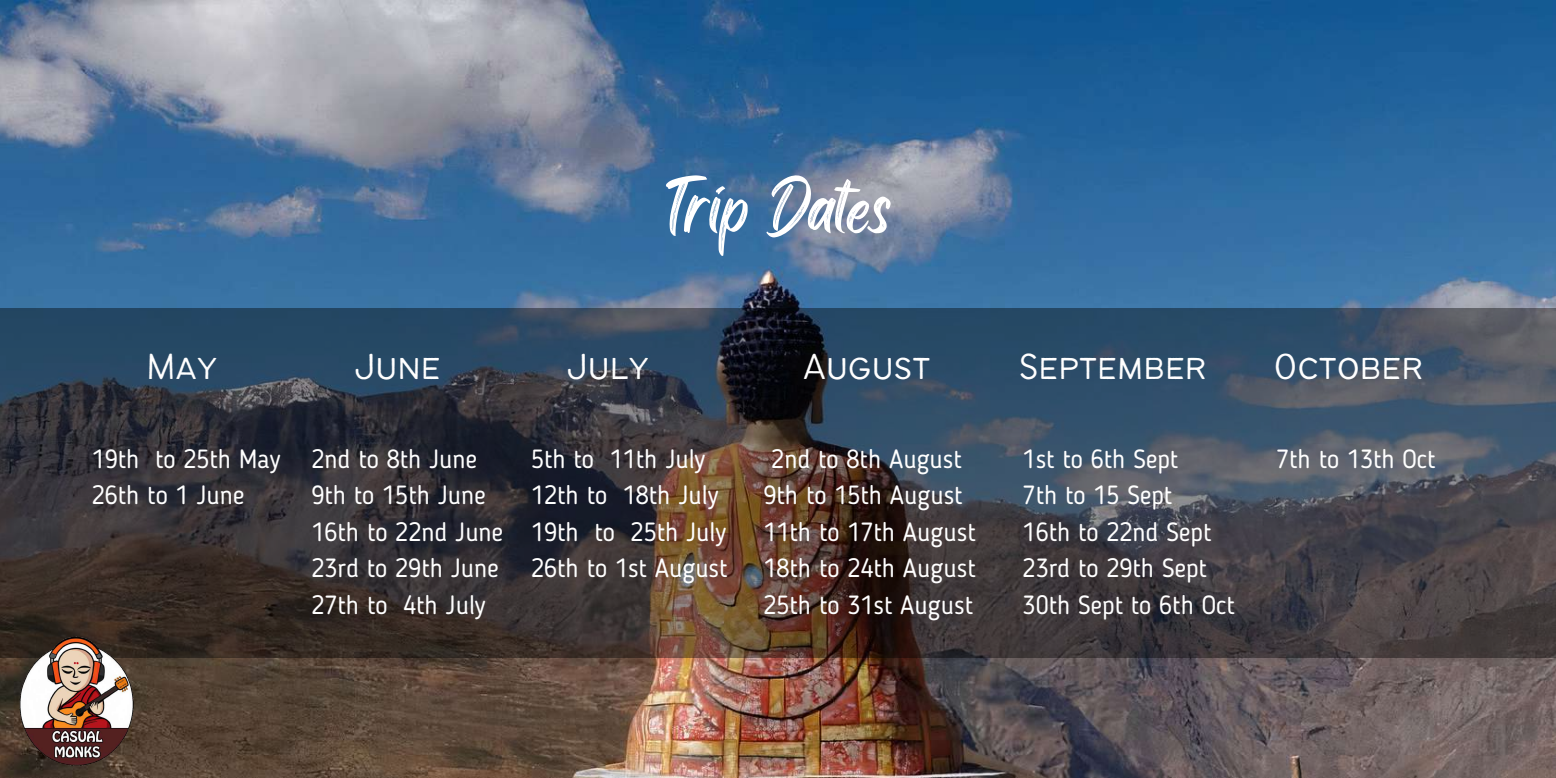
<style>
.page{position:relative;width:1556px;height:778px;background:#fff}
.page>*{position:absolute;margin:0;border:0;box-sizing:border-box;transform-origin:0 0}
.t1{font:70.56px "Black Bones";color:#fff}
.t2{font:300 39.9px "Bantayog";color:#fff}
.t3{font:26.1px/36.4px "Blogger Sans";color:#fff}
</style>
<div class="page">
<img style="left:0;top:0;width:1555px;height:778px">
<img style="left:0;top:308px;width:1555px;height:349px">
<img style="left:7px;top:629px;width:142px;height:142px">
<h1 class="t1" style="left:665px;top:157px;width:227px">Trip Dates</h1>
<h2 class="t2" style="left:146px;top:351px;width:72px">May</h2>
<h2 class="t2" style="left:354px;top:351px;width:88px">June</h2>
<h2 class="t2" style="left:567px;top:351px;width:83px">July</h2>
<h2 class="t2" style="left:803px;top:351px;width:129px">August</h2>
<h2 class="t2" style="left:1018px;top:351px;width:189px">September</h2>
<h2 class="t2" style="left:1273px;top:351px;width:151px">October</h2>
<p class="t3" style="left:92px;top:442px;width:190px">19th to 25th May<br>26th to 1 June</p>
<p class="t3" style="left:311px;top:442px;width:193px">2nd to 8th June<br>9th to 15th June<br>16th to 22nd June<br>23rd to 29th June<br>27th to 4th July</p>
<p class="t3" style="left:531px;top:442px;width:198px">5th to 11th July<br>12th to 18th July<br>19th to 25th July<br>26th to 1st August</p>
<p class="t3" style="left:763px;top:442px;width:214px">2nd to 8th August<br>9th to 15th August<br>11th to 17th August<br>18th to 24th August<br>25th to 31st August</p>
<p class="t3" style="left:1022px;top:442px;width:214px">1st to 6th Sept<br>7th to 15 Sept<br>16th to 22nd Sept<br>23rd to 29th Sept<br>30th Sept to 6th Oct</p>
<p class="t3" style="left:1276px;top:442px;width:161px">7th to 13th Oct</p>
</div>
